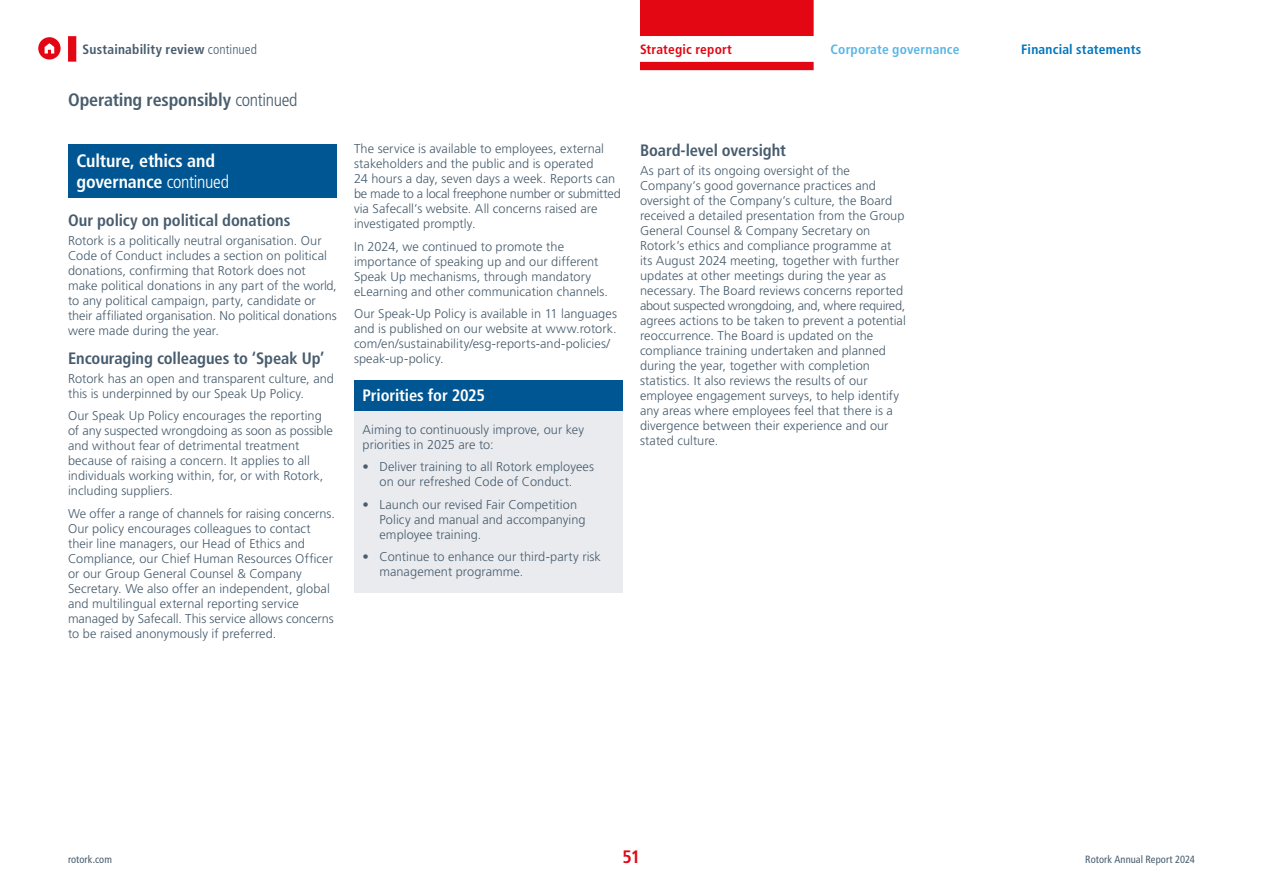
<style>
.page{position:relative;width:1263px;height:893px;background:#fff}
.page>*{position:absolute;margin:0;border:0;box-sizing:border-box;transform-origin:0 0}
.t1{font:700 condensed 18px/21px "Frutiger LT Pro";letter-spacing:-.01em;color:#fff}
.t2{font:700 condensed 18px "Frutiger LT Pro";letter-spacing:-.01em;color:#475c6d}
.t3{font:700 condensed 18px "Frutiger LT Pro";color:#e30613}
.t4{font:700 condensed 16.5px "Frutiger LT Pro";letter-spacing:-.005em;color:#475c6d}
.t5{font:700 condensed 16.5px "Frutiger LT Pro";letter-spacing:-.01em;color:#fff}
.t6{font:700 condensed 13.5px "Frutiger LT Pro";letter-spacing:.01em;color:#475c6d}
.t7{font:700 condensed 13.5px "Frutiger LT Pro";letter-spacing:.015em;color:#5bb6e7}
.t8{font:700 condensed 13.5px "Frutiger LT Pro";letter-spacing:.015em;color:#0075bf}
.t9{font:700 condensed 13.5px "Frutiger LT Pro";letter-spacing:.015em;color:#e30613}
.t10{font:300 12.75px/15px "Frutiger LT Pro";letter-spacing:.005em;color:#475c6d}
.t11{font:condensed 10.5px "Frutiger LT Pro";letter-spacing:.005em;color:#475c6d}
.s1{font-weight:300}
</style>
<div class="page">
<div style="left:68px;top:145px;width:269px;height:53px;background:#005692"></div>
<div style="left:354px;top:380px;width:269px;height:31px;background:#005692"></div>
<div style="left:354px;top:411px;width:269px;height:182px;background:#e9ebef"></div>
<svg style="left:68px;top:0;width:746px;height:70px"></svg>
<svg style="left:77px;top:36px;width:737px;height:26px"></svg>
<svg style="left:38px;top:37px;width:23px;height:23px"></svg>
<p class="t6" style="left:83px;top:41px;width:176px">Sustainability review <span class="s1">continued</span></p>
<p class="t9" style="left:640px;top:41px;width:94px">Strategic report</p>
<p class="t7" style="left:831px;top:41px;width:130px">Corporate governance</p>
<p class="t8" style="left:1021px;top:41px;width:121px">Financial statements</p>
<h1 class="t2" style="left:68px;top:89px;width:231px">Operating responsibly <span class="s1">continued</span></h1>
<h1 class="t1" style="left:77px;top:150px;width:154px">Culture, ethics and governance <span class="s1">continued</span></h1>
<p class="t4" style="left:68px;top:210px;width:224px">Our policy on political donations</p>
<p class="t10" style="left:68px;top:233px;width:270px">Rotork is a politically neutral organisation. Our Code of Conduct includes a section on political donations, confirming that Rotork does not make political donations in any part of the world, to any political campaign, party, candidate or their affiliated organisation. No political donations were made during the year.</p>
<p class="t4" style="left:68px;top:348px;width:258px">Encouraging colleagues to ‘Speak Up’</p>
<p class="t10" style="left:68px;top:371px;width:267px">Rotork has an open and transparent culture, and this is underpinned by our Speak Up Policy.</p>
<p class="t10" style="left:68px;top:408px;width:266px">Our Speak Up Policy encourages the reporting of any suspected wrongdoing as soon as possible and without fear of detrimental treatment because of raising a concern. It applies to all individuals working within, for, or with Rotork, including suppliers.</p>
<p class="t10" style="left:68px;top:506px;width:268px">We offer a range of channels for raising concerns.<br>Our policy encourages colleagues to contact their line managers, our Head of Ethics and Compliance, our Chief Human Resources Officer or our Group General Counsel &amp; Company Secretary. We also offer an independent, global and multilingual external reporting service managed by Safecall. This service allows concerns to be raised anonymously if preferred.</p>
<p class="t10" style="left:354px;top:142px;width:268px">The service is available to employees, external stakeholders and the public and is operated<br>24 hours a day, seven days a week. Reports can be made to a local freephone number or submitted via Safecall’s website. All concerns raised are investigated promptly.</p>
<p class="t10" style="left:354px;top:239px;width:256px">In 2024, we continued to promote the importance of speaking up and our different Speak Up mechanisms, through mandatory eLearning and other communication channels.</p>
<p class="t10" style="left:354px;top:307px;width:264px">Our Speak-Up Policy is available in 11 languages and is published on our website at www.rotork. com/en/sustainability/esg-reports-and-policies/ speak-up-policy.</p>
<p class="t5" style="left:362px;top:385px;width:124px">Priorities for 2025</p>
<p class="t10" style="left:362px;top:422px;width:223px">Aiming to continuously improve, our key priorities in 2025 are to:</p>
<p class="t10" style="left:362px;top:459px;width:233px;text-align:center">• Deliver training to all Rotork employees on our refreshed Code of Conduct.</p>
<p class="t10" style="left:379px;top:497px;width:208px;text-indent:-17px">• Launch our revised Fair Competition<br>Policy and manual and accompanying employee training.</p>
<p class="t10" style="left:379px;top:549px;width:223px;text-indent:-17px">• Continue to enhance our third-party risk management programme.</p>
<p class="t4" style="left:640px;top:141px;width:148px">Board-level oversight</p>
<p class="t10" style="left:640px;top:163px;width:267px">As part of its ongoing oversight of the Company’s good governance practices and oversight of the Company’s culture, the Board received a detailed presentation from the Group General Counsel &amp; Company Secretary on Rotork’s ethics and compliance programme at its August 2024 meeting, together with further updates at other meetings during the year as necessary. The Board reviews concerns reported about suspected wrongdoing, and, where required, agrees actions to be taken to prevent a potential reoccurrence. The Board is updated on the compliance training undertaken and planned during the year, together with completion statistics. It also reviews the results of our employee engagement surveys, to help identify any areas where employees feel that there is a divergence between their experience and our stated culture.</p>
<p class="t11" style="left:68px;top:853px;width:46px">rotork.com</p>
<h1 class="t3" style="left:623px;top:846px;width:19px">51</h1>
<p class="t11" style="left:1085px;top:853px;width:111px">Rotork Annual Report 2024</p>
</div>
